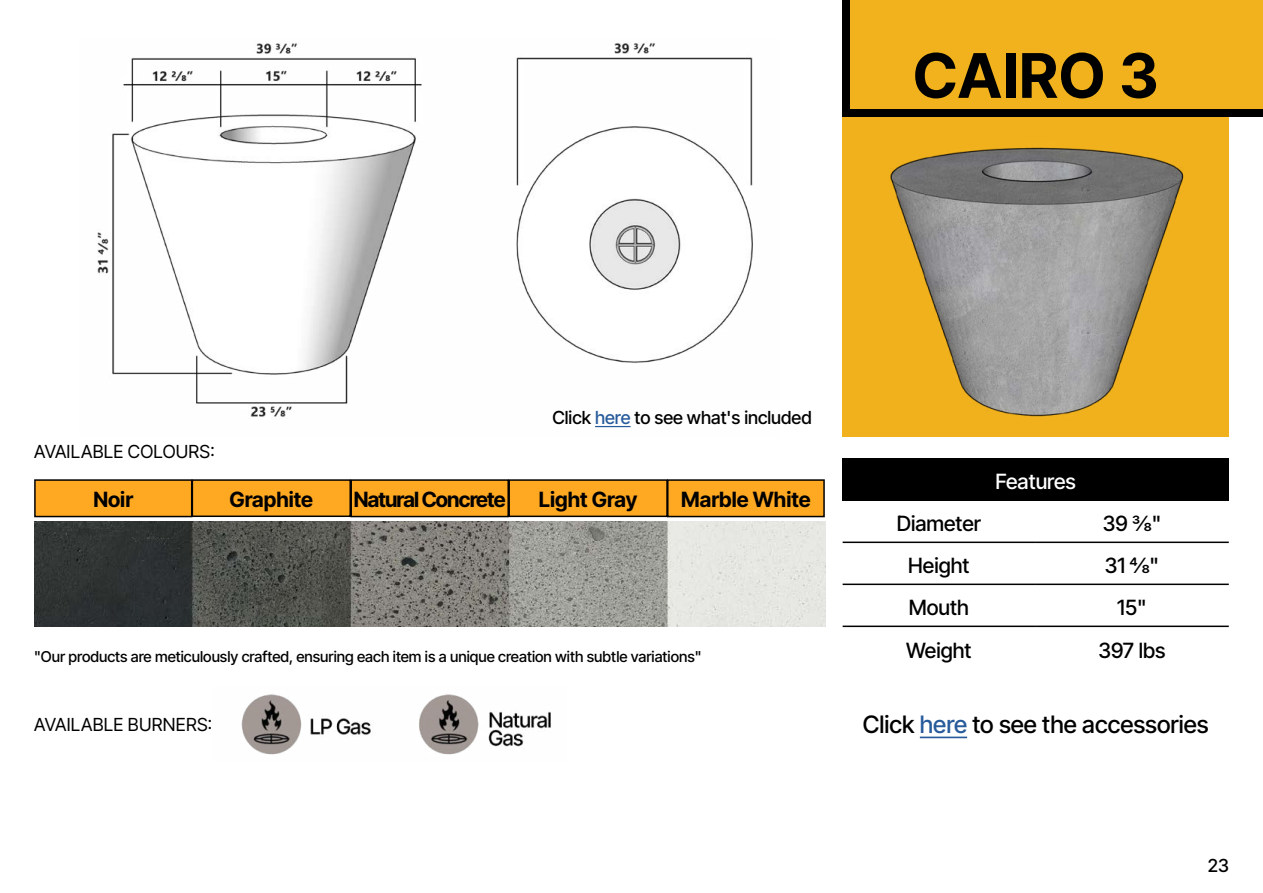
<style>
.page{position:relative;width:1263px;height:893px;background:#fff}
.page>*{position:absolute;margin:0;border:0;box-sizing:border-box;transform-origin:0 0}
.t1{font:700 61.5px "Inter Tight";letter-spacing:.02em;color:#000}
.t2{font:500 24px "Inter Tight";color:#000}
.t3{font:500 21px "Inter Tight";color:#000}
.t4{font:700 21px "Inter Tight";color:#000}
.t5{font:700 21px "Inter Tight";letter-spacing:-.04em;color:#000}
.t6{font:500 21px "Inter Tight";color:#fff}
.t7{font:18px "Inter Tight";letter-spacing:.015em;color:#000}
.t8{font:500 18px "Inter Tight";color:#000}
.t9{font:500 15px "Inter Tight";color:#000}
.s1{color:#275b9b}
</style>
<div class="page">
<img style="left:97px;top:42px;width:656px;height:386px">
<div style="left:843px;top:458px;width:386px;height:42px;background:#000"></div>
<hr style="left:843px;top:542px;width:192px;height:1px;background:#000">
<hr style="left:1035px;top:542px;width:194px;height:1px;background:#000">
<hr style="left:843px;top:584px;width:192px;height:1px;background:#000">
<hr style="left:1035px;top:584px;width:194px;height:1px;background:#000">
<hr style="left:843px;top:626px;width:192px;height:1px;background:#000">
<hr style="left:1035px;top:626px;width:194px;height:1px;background:#000">
<img style="left:843px;top:117px;width:386px;height:320px">
<div style="left:843px;top:0;width:420px;height:117px;background:#000"></div>
<div style="left:851px;top:0;width:412px;height:108px;background:#f1b21d"></div>
<img style="left:241px;top:694px;width:310px;height:61px">
<div style="left:35px;top:480px;width:157px;height:37px;background:#ffa922"></div>
<div style="left:34px;top:479px;width:158px;height:38px;border:2px solid #000"></div>
<div style="left:192px;top:480px;width:158px;height:36px;background:#ffa922"></div>
<div style="left:192px;top:479px;width:159px;height:38px;border:2px solid #000"></div>
<div style="left:351px;top:480px;width:157px;height:37px;background:#ffa922"></div>
<div style="left:350px;top:479px;width:159px;height:38px;border:2px solid #000"></div>
<div style="left:668px;top:480px;width:156px;height:37px;background:#ffa922"></div>
<div style="left:667px;top:479px;width:158px;height:38px;border:2px solid #000"></div>
<div style="left:509px;top:480px;width:158px;height:36px;background:#ffa922"></div>
<div style="left:508px;top:479px;width:160px;height:38px;border:2px solid #000"></div>
<img style="left:34px;top:521px;width:791px;height:105px">
<hr style="left:920px;top:737px;width:47px;height:1px;background:#275b9b">
<hr style="left:595px;top:426px;width:35px;height:1px;background:#275b9b">
<h1 class="t1" style="left:913px;top:30px;width:247px">CAIRO 3</h1>
<p class="t7" style="left:34px;top:438px;width:182px">AVAILABLE COLOURS:</p>
<p class="t8" style="left:552px;top:404px;width:261px">Click <span class="s1">here</span> to see what's included</p>
<h3 class="t4" style="left:93px;top:484px;width:41px">Noir</h3>
<h3 class="t4" style="left:229px;top:484px;width:85px">Graphite</h3>
<h3 class="t5" style="left:354px;top:484px;width:153px">Natural Concrete</h3>
<h3 class="t4" style="left:539px;top:484px;width:100px">Light Gray</h3>
<h3 class="t4" style="left:681px;top:484px;width:131px">Marble White</h3>
<p class="t9" style="left:34px;top:645px;width:669px">"Our products are meticulously crafted, ensuring each item is a unique creation with subtle variations"</p>
<p class="t7" style="left:34px;top:711px;width:179px">AVAILABLE BURNERS:</p>
<h3 class="t6" style="left:996px;top:466px;width:82px">Features</h3>
<h3 class="t3" style="left:897px;top:508px;width:86px">Diameter</h3>
<h3 class="t3" style="left:1103px;top:508px;width:60px">39 3/8"</h3>
<h3 class="t3" style="left:908px;top:550px;width:63px">Height</h3>
<h3 class="t3" style="left:1105px;top:550px;width:56px">31 4/8"</h3>
<h3 class="t3" style="left:909px;top:592px;width:62px">Mouth</h3>
<h3 class="t3" style="left:1117px;top:592px;width:31px">15"</h3>
<h3 class="t3" style="left:906px;top:634px;width:67px">Weight</h3>
<h3 class="t3" style="left:1098px;top:634px;width:69px">397 lbs</h3>
<h2 class="t2" style="left:863px;top:707px;width:347px">Click <span class="s1">here</span> to see the accessories</h2>
<p class="t8" style="left:1208px;top:852px;width:23px">23</p>
</div>
